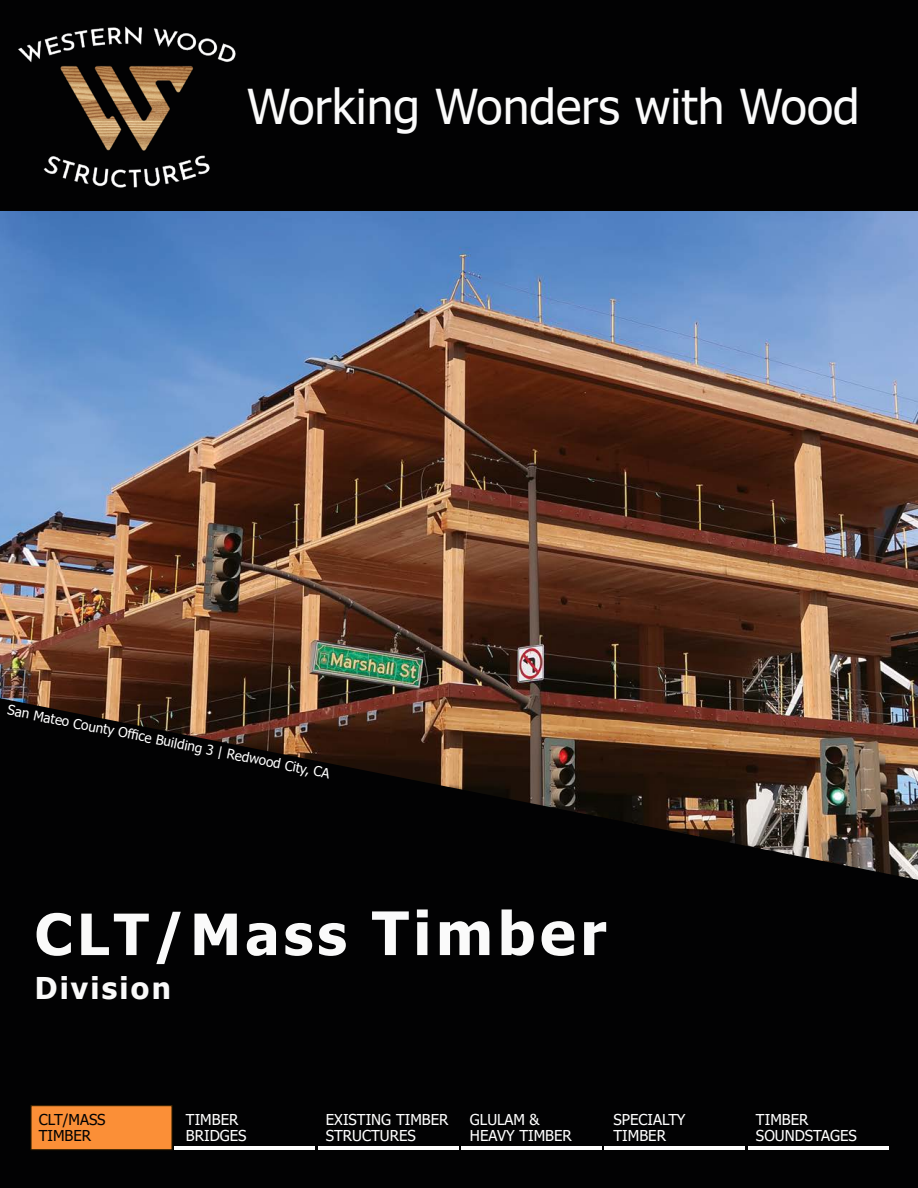
<style>
.page{position:relative;width:918px;height:1188px;background:#fff}
.page>*{position:absolute;margin:0;border:0;box-sizing:border-box;transform-origin:0 0}
.t1{font:700 57px "Tahoma";letter-spacing:.075em;color:#fafafa}
.t2{font:48px "Tahoma";color:#fbfbfb}
.t3{font:700 30px "Tahoma";letter-spacing:.075em;color:#fafafa}
.t4{font:15px/16.5px "Tahoma";color:#fff}
.t5{font:15px/16.5px "Tahoma";color:#020203}
.t6{font:13.5px "Tahoma";color:#fff}
.s1{font-size:60px}
</style>
<div class="page">
<img style="left:0;top:211px;width:918px;height:487px">
<svg style="left:0;top:698px;width:918px;height:490px;background:#130d0b"></svg>
<div style="left:0;top:0;width:918px;height:211px;background:#020203"></div>
<div style="left:31px;top:1106px;width:141px;height:44px;background:#fb8f37;border:1px solid #382100"></div>
<hr style="left:174px;top:1146px;width:141px;height:4px;background:#fff">
<hr style="left:461px;top:1146px;width:141px;height:4px;background:#fff">
<hr style="left:605px;top:1146px;width:140px;height:4px;background:#fff">
<hr style="left:748px;top:1146px;width:141px;height:4px;background:#fff">
<hr style="left:318px;top:1146px;width:140px;height:3px;background:#fff">
<img style="left:18px;top:26px;width:218px;height:162px">
<h2 class="t2" style="left:247px;top:74px;width:614px">Working Wonders with Wood</h2>
<p class="t6" style="left:9px;top:701px;width:330px;rotate:11deg">San Mateo County Offi ce Building 3 | Redwood City, CA</p>
<h1 class="t1" style="left:35px;top:894px;width:573px">CLT/Mass <span class="s1">Timber</span></h1>
<h3 class="t3" style="left:35px;top:967px;width:138px">Division</h3>
<p class="t5" style="left:39px;top:1112px;width:68px">CLT/MASS<br>TIMBER</p>
<p class="t4" style="left:186px;top:1112px;width:62px">TIMBER<br>BRIDGES</p>
<p class="t4" style="left:326px;top:1112px;width:124px">EXISTING TIMBER<br>STRUCTURES</p>
<p class="t4" style="left:470px;top:1112px;width:103px">GLULAM &amp;<br>HEAVY TIMBER</p>
<p class="t4" style="left:614px;top:1112px;width:73px">SPECIALTY<br>TIMBER</p>
<p class="t4" style="left:756px;top:1112px;width:103px">TIMBER<br>SOUNDSTAGES</p>
</div>
